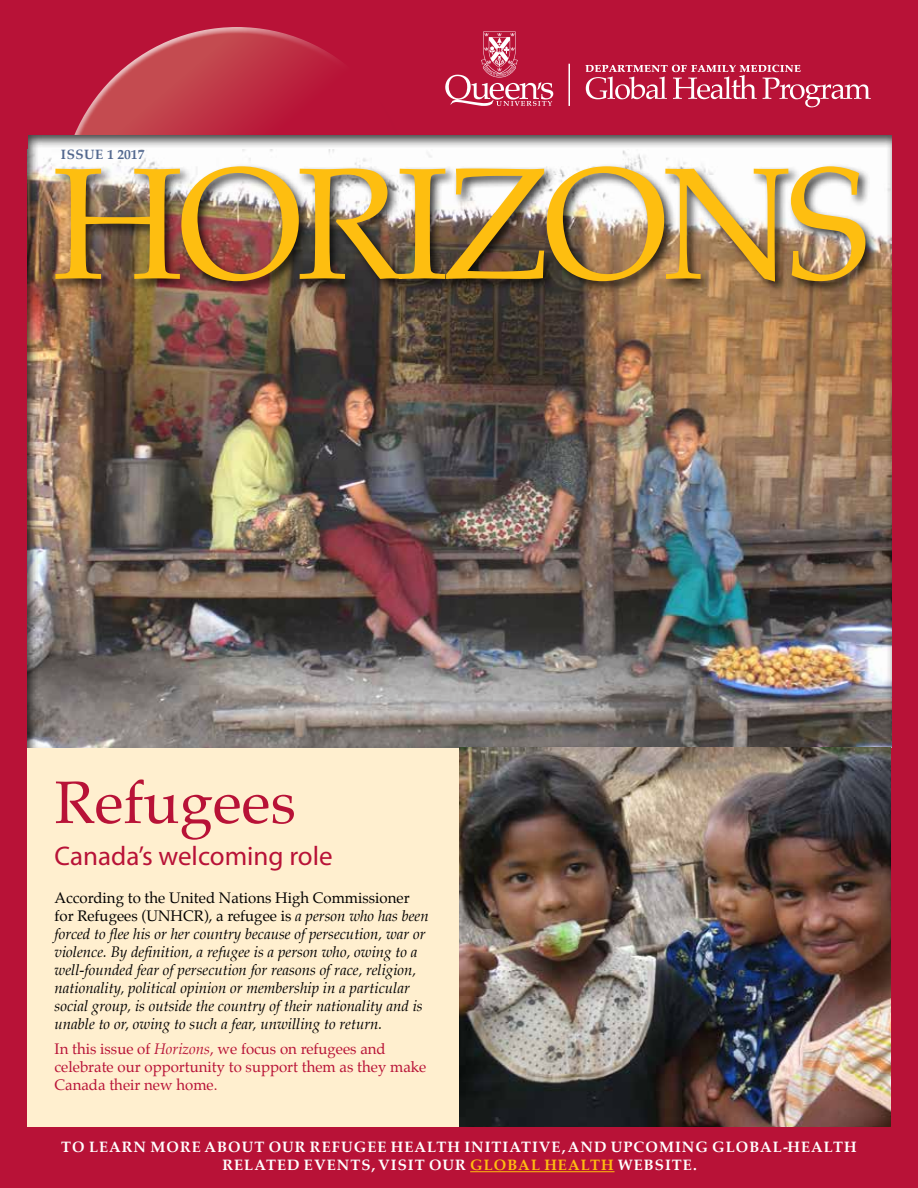
<style>
.page{position:relative;width:918px;height:1188px;background:#b81237}
.page>*{position:absolute;margin:0;border:0;box-sizing:border-box;transform-origin:0 0}
.t1{font:60px "Palatino";color:#b81237}
.t2{font:27px "Myriad Pro";color:#b81237}
.t3{font:italic 15px/18px "Palatino";color:#000}
.t4{font:15px/18px "Palatino";color:#b81237}
.t5{font:700 15px/18px "Palatino Linotype";letter-spacing:.07em;color:#fff}
.t6{font:700 15px "Palatino Linotype";color:#febe10}
.t7{font:700 13.5px "Palatino Linotype";color:#52688f}
.s1{font-style:normal}
.s2{font-style:italic}
.s3{color:#febe10}
</style>
<div class="page">
<div style="left:28px;top:747px;width:863px;height:380px;background:#ffefcf"></div>
<div style="left:59px;top:27px;width:334px;height:262px;background:#fff;opacity:.75"></div>
<div style="left:68px;top:83px;width:347px;height:299px;background:#000;opacity:.75"></div>
<div style="left:26px;top:134px;width:866px;height:614px;background:#000;opacity:.75"></div>
<hr style="left:470px;top:1171px;width:145px;height:1px;background:#febe10">
<div style="left:52px;top:163px;width:826px;height:131px;background:#000;opacity:.75"></div>
<img style="left:55px;top:166px;width:810px;height:116px">
<svg style="left:585px;top:65px;width:286px;height:42px"></svg>
<svg style="left:445px;top:32px;width:108px;height:74px"></svg>
<hr style="left:568px;top:64px;width:2px;height:42px;background:#fff">
<img style="left:459px;top:747px;width:432px;height:380px">
<p class="t7" style="left:61px;top:145px;width:16px">ISSUE</p>
<p class="t7" style="left:107px;top:145px;width:39px">1 2017</p>
<h1 class="t1" style="left:55px;top:753px;width:243px">Refugees</h1>
<h2 class="t2" style="left:55px;top:839px;width:280px">Canada’s welcoming role</h2>
<p class="t3" style="left:55px;top:889px;width:376px"><span class="s1">According to the United Nations High Commissioner for Refugees (UNHCR), a refugee is</span> a person who has been forced to flee his or her country because of persecution, war or violence. By definition, a refugee is a person who, owing to a well-founded fear of persecution for reasons of race, religion, nationality, political opinion or membership in a particular social group, is outside the country of their nationality and is unable to or, owing to such a fear, unwilling to return.</p>
<p class="t4" style="left:55px;top:1040px;width:373px">In this issue of <span class="s2">Horizons</span>, we focus on refugees and celebrate our opportunity to support them as they make<br>Canada their new home.</p>
<p class="t5" style="left:222px;top:1138px;width:636px;text-indent:-161px">TO LEARN MORE ABOUT OUR REFUGEE HEALTH INITIATIVE, AND UPCOMING GLOBAL-HEALTH<br>RELATED EVENTS, VISIT OUR <span class="s3">GLOBAL</span></p>
<p class="t6" style="left:544px;top:1154px;width:26px">HEALTH</p>
<p class="t5" style="left:618px;top:1156px;width:27px">WEBSITE</p>
<p class="t5" style="left:693px;top:1156px;width:5px">.</p>
</div>
